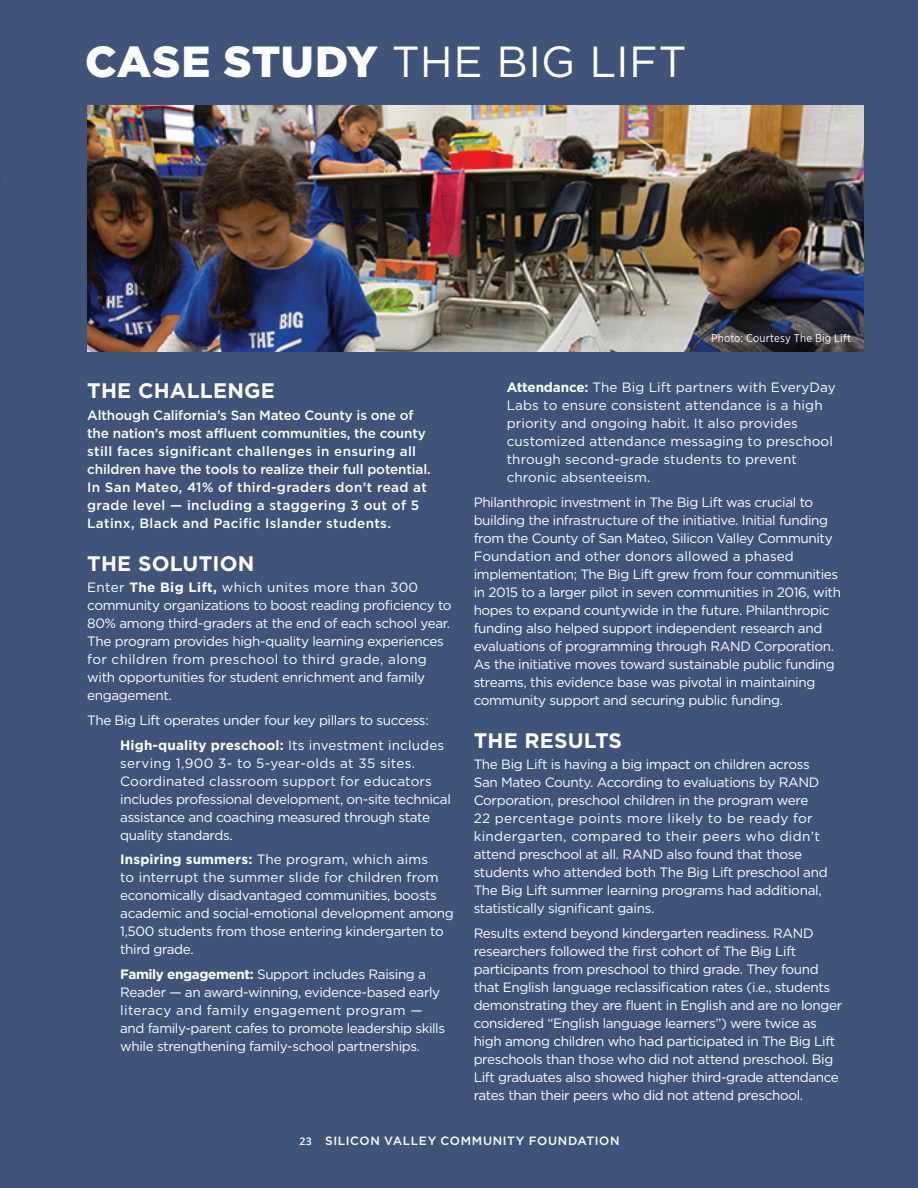
<style>
.page{position:relative;width:918px;height:1188px;background:#3f5478}
.page>*{position:absolute;margin:0;border:0;box-sizing:border-box;transform-origin:0 0}
.t1{font:43.5px "Gotham";letter-spacing:.01em;color:#fff}
.t2{font:700 21px "Gotham";letter-spacing:.01em;color:#fff}
.t3{font:13.5px/18px "Gotham";letter-spacing:-.03em;color:#fff}
.t4{font:500 13.5px/18px "Gotham";letter-spacing:.015em;color:#fff}
.t5{font:13.5px/18px "Gotham";letter-spacing:.01em;color:#fff}
.t6{font:500 12px "Gotham";letter-spacing:.05em;color:#fff}
.t7{font:11.25px "Gotham Narrow";letter-spacing:.015em;color:#fff}
.s1{font-weight:900}
.s2{font-weight:700}
.s3{font-family:"Open Sans";font-weight:600;font-size:10.5px}
</style>
<div class="page">
<img style="left:87px;top:106px;width:777px;height:245px">
<h1 class="t1" style="left:85px;top:34px;width:603px"><span class="s1">CASE STUDY</span> THE BIG LIFT</h1>
<p class="t7" style="left:711px;top:331px;width:141px">Photo: Courtesy The Big Lift</p>
<h2 class="t2" style="left:87px;top:377px;width:189px">THE CHALLENGE</h2>
<p class="t4" style="left:87px;top:406px;width:345px">Although California’s San Mateo County is one of the nation’s most affluent communities, the county still faces significant challenges in ensuring all children have the tools to realize their full potential.<br>In San Mateo, 41% of third-graders don’t read at grade level — including a staggering 3 out of 5<br>Latinx, Black and Pacific Islander students.</p>
<h2 class="t2" style="left:87px;top:549px;width:169px">THE SOLUTION</h2>
<p class="t3" style="left:87px;top:578px;width:366px">Enter <span class="s2">The Big Lift,</span> which unites more than 300 community organizations to boost reading proficiency to 80% among third-graders at the end of each school year.<br>The program provides high-quality learning experiences for children from preschool to third grade, along with opportunities for student enrichment and family engagement.</p>
<p class="t3" style="left:120px;top:707px;width:326px;line-height:24.8px;text-indent:-33px">The Big Lift operates under four key pillars to success:<br><span class="s2">High-quality preschool:</span> Its investment includes</p>
<p class="t3" style="left:120px;top:754px;width:332px">serving 1,900 3- to 5-year-olds at 35 sites.<br>Coordinated classroom support for educators includes professional development, on-site technical assistance and coaching measured through state quality standards.</p>
<p class="t3" style="left:120px;top:850px;width:335px"><span class="s2">Inspiring summers:</span> The program, which aims<br>to interrupt the summer slide for children from economically disadvantaged communities, boosts academic and social-emotional development among 1,500 students from those entering kindergarten to third grade.</p>
<p class="t3" style="left:120px;top:965px;width:326px"><span class="s2">Family engagement:</span> Support includes Raising a Reader — an award-winning, evidence-based early literacy and family engagement program — and family-parent cafes to promote leadership skills while strengthening family-school partnerships.</p>
<p class="t5" style="left:507px;top:378px;width:331px"><span class="s2">Attendance:</span> The Big Lift partners with EveryDay Labs to ensure consistent attendance is a high priority and ongoing habit. It also provides customized attendance messaging to preschool through second-grade students to prevent chronic absenteeism.</p>
<p class="t3" style="left:474px;top:493px;width:369px">Philanthropic investment in The Big Lift was crucial to building the infrastructure of the initiative. Initial funding from the County of San Mateo, Silicon Valley Community Foundation and other donors allowed a phased implementation; The Big Lift grew from four communities in 2015 to a larger pilot in seven communities in 2016, with hopes to expand countywide in the future. Philanthropic funding also helped support independent research and evaluations of programming through RAND Corporation.<br>As the initiative moves toward sustainable public funding streams, this evidence base was pivotal in maintaining community support and securing public funding.</p>
<h2 class="t2" style="left:474px;top:727px;width:150px">THE RESULTS</h2>
<p class="t3" style="left:474px;top:755px;width:356px">The Big Lift is having a big impact on children across San Mateo County. According to evaluations by RAND Corporation, preschool children in the program were 22 percentage points more likely to be ready for kindergarten, compared to their peers who didn’t attend preschool at all. RAND also found that those students who attended both The Big Lift preschool and The Big Lift summer learning programs had additional, statistically significant gains.</p>
<p class="t3" style="left:474px;top:924px;width:370px">Results extend beyond kindergarten readiness. RAND researchers followed the first cohort of The Big Lift participants from preschool to third grade. They found that English language reclassification rates (i.e., students demonstrating they are fluent in English and are no longer considered “English language learners”) were twice as high among children who had participated in The Big Lift preschools than those who did not attend preschool. Big Lift graduates also showed higher third-grade attendance rates than their peers who did not attend preschool.</p>
<p class="t6" style="left:299px;top:1134px;width:322px"><span class="s3">23</span> SILICON VALLEY COMMUNITY FOUNDATION</p>
</div>
